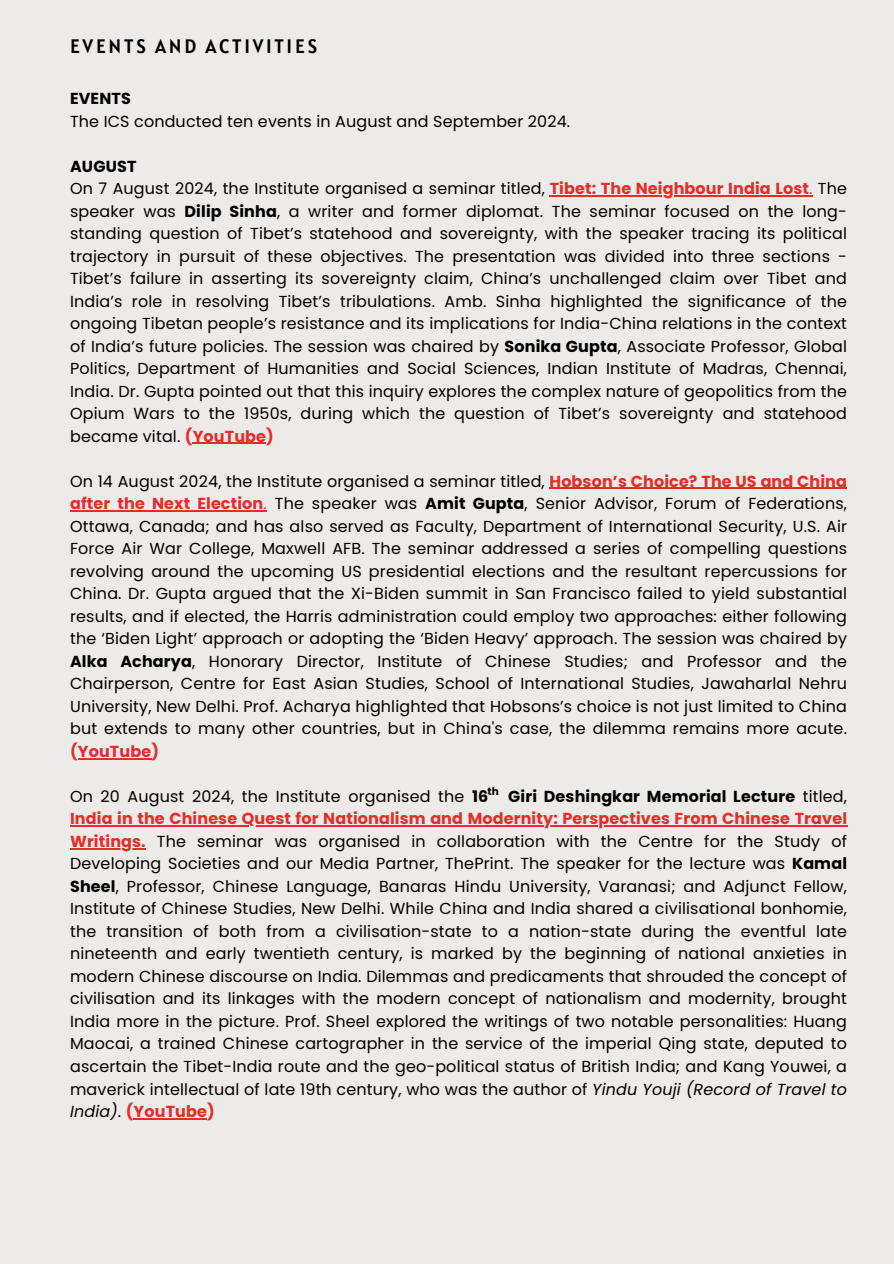
<style>
.page{position:relative;width:894px;height:1264px;background:#fff}
.page>*{position:absolute;margin:0;border:0;box-sizing:border-box;transform-origin:0 0}
.t1{font:19.35px "Alatsi";letter-spacing:.14em;color:#000}
.t2{font:15.9px/22.5px "Poppins";letter-spacing:.01em;color:#000}
.t3{font:700 15.9px "Poppins";letter-spacing:.01em;color:#000}
.t4{font:700 10.5px "Poppins";color:#000}
.s1{font-weight:700}
.s2{font-weight:700;color:#e52d27}
.s3{color:#e52d27}
.s4{font-weight:400}
.s5{font-style:italic}
</style>
<div class="page">
<div style="left:0;top:0;width:893px;height:1263px;background:#edebe9"></div>
<hr style="left:549px;top:195px;width:259px;height:1px;background:#e52d27">
<hr style="left:193px;top:443px;width:73px;height:1px;background:#e52d27">
<hr style="left:549px;top:488px;width:297px;height:1px;background:#e52d27">
<hr style="left:70px;top:510px;width:193px;height:1px;background:#e52d27">
<hr style="left:78px;top:758px;width:73px;height:1px;background:#e52d27">
<hr style="left:70px;top:825px;width:776px;height:1px;background:#e52d27">
<hr style="left:70px;top:848px;width:71px;height:1px;background:#e52d27">
<hr style="left:133px;top:1118px;width:74px;height:1px;background:#e52d27">
<p class="t1" style="left:70px;top:33px;width:249px">EVENTS AND ACTIVITIES</p>
<h1 class="t2" style="left:70px;top:87px;width:501px"><span class="s1">EVENTS<br></span>The ICS conducted ten events in August and September 2024.</h1>
<h2 class="t2" style="left:70px;top:155px;width:778px"><span class="s1">AUGUST<br></span>On 7 August 2024, the Institute organised a seminar titled, <span class="s2">Tibet: The Neighbour India Lost</span><span class="s3">.</span> The</h2>
<h2 class="t2" style="left:70px;top:200px;width:778px;text-align:justify">speaker was <span class="s1">Dilip Sinha</span>, a writer and former diplomat. The seminar focused on the long&shy;standing question of Tibet’s statehood and sovereignty, with the speaker tracing its political trajectory in pursuit of these objectives. The presentation was divided into three sections - Tibet’s failure in asserting its sovereignty claim, China’s unchallenged claim over Tibet and India’s role in resolving Tibet’s tribulations. Amb. Sinha highlighted the significance of the ongoing Tibetan people’s resistance and its implications for India-China relations in the context of India’s future policies. The session was chaired by <span class="s1">Sonika Gupta</span>, Associate Professor, Global Politics, Department of Humanities and Social Sciences, Indian Institute of Madras, Chennai, India. Dr. Gupta pointed out that this inquiry explores the complex nature of geopolitics from the Opium Wars to the 1950s, during which the question of Tibet’s sovereignty and statehood became vital. <span class="s2">(YouTube)</span></h2>
<h2 class="t2" style="left:70px;top:470px;width:778px">On 14 August 2024, the Institute organised a seminar titled, <span class="s2">Hobson’s Choice? The US and China after the Next Election</span><span class="s3">.</span> The speaker was <span class="s1">Amit Gupta</span>, Senior Advisor, Forum of Federations,</h2>
<h2 class="t2" style="left:70px;top:515px;width:778px;text-align:justify">Ottawa, Canada; and has also served as Faculty, Department of International Security, U.S. Air Force Air War College, Maxwell AFB. The seminar addressed a series of compelling questions revolving around the upcoming US presidential elections and the resultant repercussions for China. Dr. Gupta argued that the Xi-Biden summit in San Francisco failed to yield substantial results, and if elected, the Harris administration could employ two approaches: either following the ‘Biden Light’ approach or adopting the ‘Biden Heavy’ approach. The session was chaired by <span class="s1">Alka Acharya</span>, Honorary Director, Institute of Chinese Studies; and Professor and the Chairperson, Centre for East Asian Studies, School of International Studies, Jawaharlal Nehru University, New Delhi. Prof. Acharya highlighted that Hobsons’s choice is not just limited to China but extends to many other countries, but in China's case, the dilemma remains more acute. <span class="s2">(YouTube)</span></h2>
<h2 class="t2" style="left:70px;top:785px;width:419px">On 20 August 2024, the Institute organised the <span class="s1">16</span></h2>
<h2 class="t3" style="left:508px;top:785px;width:340px">Giri Deshingkar Memorial Lecture <span class="s4">titled,</span></h2>
<p class="t2" style="left:70px;top:807px;width:778px;text-align:justify"><span class="s2">India in the Chinese Quest for Nationalism and Modernity: Perspectives From Chinese Travel Writings.</span> The seminar was organised in collaboration with the Centre for the Study of Developing Societies and our Media Partner, ThePrint. The speaker for the lecture was <span class="s1">Kamal Sheel</span>, Professor, Chinese Language, Banaras Hindu University, Varanasi; and Adjunct Fellow, Institute of Chinese Studies, New Delhi. While China and India shared a civilisational bonhomie, the transition of both from a civilisation-state to a nation-state during the eventful late nineteenth and early twentieth century, is marked by the beginning of national anxieties in modern Chinese discourse on India. Dilemmas and predicaments that shrouded the concept of civilisation and its linkages with the modern concept of nationalism and modernity, brought India more in the picture. Prof. Sheel explored the writings of two notable personalities: Huang Maocai, a trained Chinese cartographer in the service of the imperial Qing state, deputed to ascertain the Tibet-India route and the geo-political status of British India; and Kang Youwei, a maverick intellectual of late 19th century, who was the author of <span class="s5">Yindu Youji (Record of Travel to India)</span>. <span class="s2">(YouTube)</span></p>
<p class="t4" style="left:487px;top:783px;width:13px">th</p>
</div>
